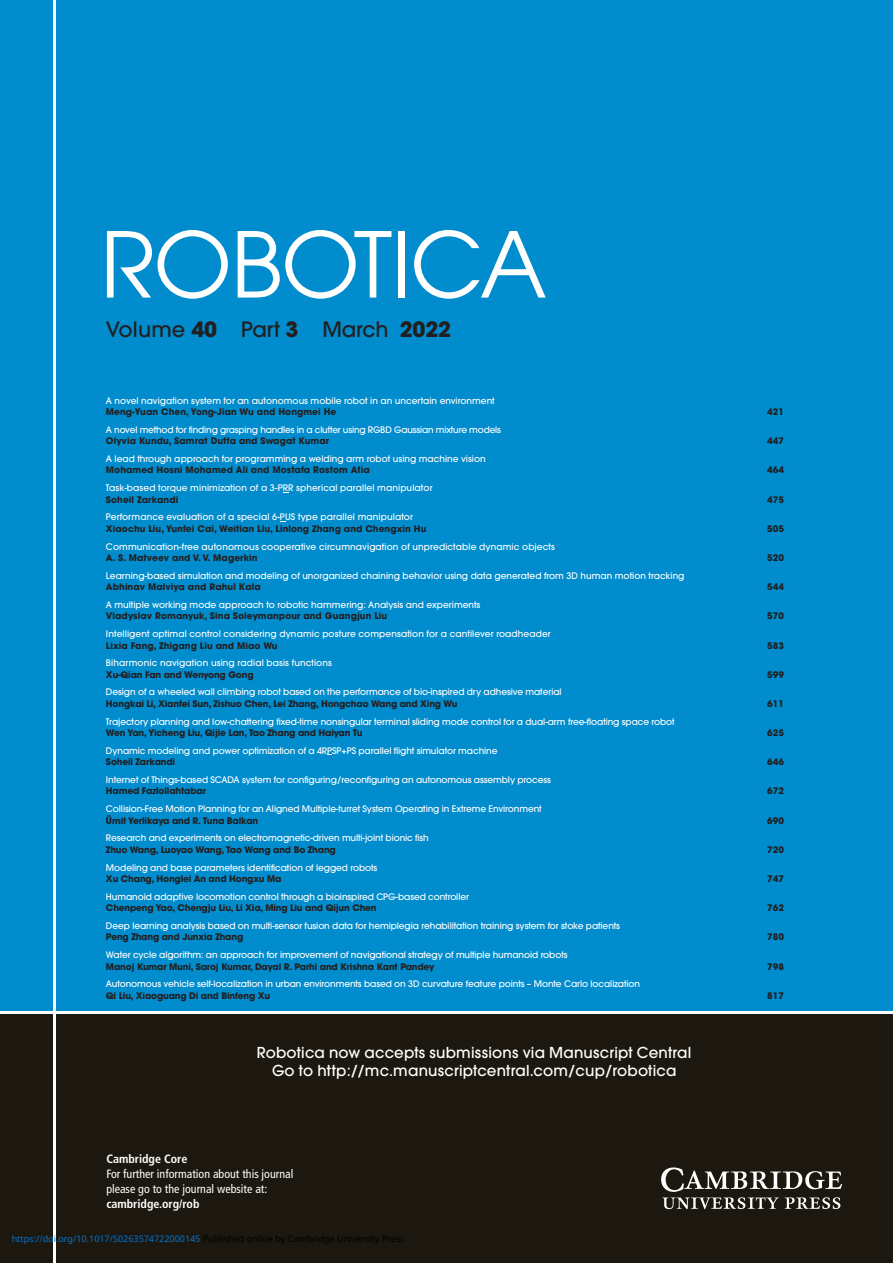
<style>
.page{position:relative;width:893px;height:1263px;background:#fff}
.page>*{position:absolute;margin:0;border:0;box-sizing:border-box;transform-origin:0 0}
.t1{font:90px "Avant Garde";letter-spacing:-.015em;color:#fff}
.t2{font:500 21px "Avant Garde";letter-spacing:-.01em;color:#231f20}
.t3{font:500 15px/18px "Avant Garde";letter-spacing:.01em;color:#fff;text-align:center}
.t4{font:condensed 12px/15px "Frutiger";color:#fff}
.t5{font:700 condensed 12px "Frutiger";color:#fff}
.t6{font:500 9px "Avant Garde";letter-spacing:-.01em;color:#fff}
.t7{font:700 9px "Avant Garde";letter-spacing:-.015em;color:#231f20}
.t8{font:500 9px "Avant Garde";letter-spacing:.01em;color:#fff}
.t9{font:700 9px "Avant Garde";letter-spacing:.01em;color:#231f20}
.t10{font:9px "Noto Sans";color:#0172cf}
.s1{font-weight:700}
.s2{color:#000}
</style>
<div class="page">
<div style="left:0;top:988px;width:893px;height:275px;background:#1d180f"></div>
<div style="left:0;top:0;width:893px;height:1014px;background:#008ccd"></div>
<hr style="left:0;top:1011px;width:893px;height:3px;background:#fff">
<hr style="left:53px;top:0;width:2px;height:1263px;background:#fff">
<svg style="left:661px;top:1167px;width:181px;height:42px"></svg>
<h1 class="t1" style="left:100px;top:208px;width:448px">ROBOTICA</h1>
<h2 class="t2" style="left:106px;top:317px;width:347px">Volume <span class="s1">40</span> Part <span class="s1">3</span> March <span class="s1">2022</span></h2>
<p class="t6" style="left:106px;top:395px;width:390px">A novel navigation system for an autonomous mobile robot in an uncertain environment</p>
<p class="t9" style="left:106px;top:406px;width:232px">Meng-Yuan Chen, Yong-Jian Wu and Hongmei He</p>
<p class="t7" style="left:767px;top:406px;width:18px">421</p>
<p class="t6" style="left:106px;top:424px;width:397px">A novel method for finding grasping handles in a clutter using RGBD Gaussian mixture models</p>
<p class="t9" style="left:106px;top:435px;width:225px">Olyvia Kundu, Samrat Dutta and Swagat Kumar</p>
<p class="t7" style="left:767px;top:435px;width:18px">447</p>
<p class="t6" style="left:106px;top:453px;width:381px">A lead through approach for programming a welding arm robot using machine vision</p>
<p class="t9" style="left:106px;top:464px;width:265px">Mohamed Hosni Mohamed Ali and Mostafa Rostom Atia</p>
<p class="t7" style="left:767px;top:464px;width:18px">464</p>
<p class="t8" style="left:106px;top:482px;width:328px">Task-based torque minimization of a 3-PRR spherical parallel manipulator</p>
<p class="t9" style="left:106px;top:493px;width:74px">Soheil Zarkandi</p>
<p class="t7" style="left:767px;top:493px;width:18px">475</p>
<p class="t8" style="left:106px;top:511px;width:308px">Performance evaluation of a special 6-PUS type parallel manipulator</p>
<p class="t9" style="left:106px;top:523px;width:322px">Xiaochu Liu, Yunfei Cai, Weitian Liu, Linlong Zhang and Chengxin Hu</p>
<p class="t7" style="left:767px;top:523px;width:18px">505</p>
<p class="t8" style="left:106px;top:541px;width:450px">Communication-free autonomous cooperative circumnavigation of unpredictable dynamic objects</p>
<p class="t9" style="left:106px;top:552px;width:153px">A. S. Matveev and V. V. Magerkin</p>
<p class="t7" style="left:767px;top:552px;width:18px">520</p>
<p class="t6" style="left:106px;top:570px;width:580px">Learning-based simulation and modeling of unorganized chaining behavior using data generated from 3D human motion tracking</p>
<p class="t9" style="left:106px;top:581px;width:156px">Abhinav Malviya and Rahul Kala</p>
<p class="t7" style="left:767px;top:581px;width:18px">544</p>
<p class="t6" style="left:106px;top:599px;width:376px">A multiple working mode approach to robotic hammering: Analysis and experiments</p>
<p class="t9" style="left:106px;top:610px;width:283px">Vladyslav Romanyuk, Sina Soleymanpour and Guangjun Liu</p>
<p class="t7" style="left:767px;top:610px;width:18px">570</p>
<p class="t8" style="left:106px;top:628px;width:446px">Intelligent optimal control considering dynamic posture compensation for a cantilever roadheader</p>
<p class="t9" style="left:106px;top:639px;width:173px">Lixia Fang, Zhigang Liu and Miao Wu</p>
<p class="t7" style="left:767px;top:639px;width:18px">583</p>
<p class="t8" style="left:106px;top:657px;width:227px">Biharmonic navigation using radial basis functions</p>
<p class="t7" style="left:106px;top:668px;width:149px">Xu-Qian Fan and Wenyong Gong</p>
<p class="t7" style="left:767px;top:668px;width:18px">599</p>
<p class="t6" style="left:106px;top:687px;width:457px">Design of a wheeled wall climbing robot based on the performance of bio-inspired dry adhesive material</p>
<p class="t7" style="left:106px;top:698px;width:353px">Hongkai Li, Xianfei Sun, Zishuo Chen, Lei Zhang, Hongchao Wang and Xing Wu</p>
<p class="t7" style="left:767px;top:698px;width:18px">611</p>
<p class="t6" style="left:106px;top:716px;width:570px">Trajectory planning and low-chattering fixed-time nonsingular terminal sliding mode control for a dual-arm free-floating space robot</p>
<p class="t7" style="left:106px;top:727px;width:258px">Wen Yan, Yicheng Liu, Qijie Lan, Tao Zhang and Haiyan Tu</p>
<p class="t7" style="left:767px;top:727px;width:18px">625</p>
<p class="t6" style="left:106px;top:745px;width:393px">Dynamic modeling and power optimization of a 4RPSP+PS parallel flight simulator machine</p>
<p class="t7" style="left:106px;top:756px;width:71px">Soheil Zarkandi</p>
<p class="t7" style="left:767px;top:756px;width:18px">646</p>
<p class="t6" style="left:106px;top:774px;width:446px">Internet of Things-based SCADA system for configuring/reconfiguring an autonomous assembly process</p>
<p class="t7" style="left:106px;top:785px;width:101px">Hamed Fazlollahtabar</p>
<p class="t7" style="left:767px;top:785px;width:18px">672</p>
<p class="t6" style="left:106px;top:803px;width:437px">Collision-Free Motion Planning for an Aligned Multiple-turret System Operating in Extreme Environment</p>
<p class="t7" style="left:106px;top:814px;width:154px">Ümit Yerlikaya and R. Tuna Balkan</p>
<p class="t7" style="left:767px;top:814px;width:18px">690</p>
<p class="t6" style="left:106px;top:832px;width:324px">Research and experiments on electromagnetic-driven multi-joint bionic fish</p>
<p class="t7" style="left:106px;top:844px;width:231px">Zhuo Wang, Luoyao Wang, Tao Wang and Bo Zhang</p>
<p class="t7" style="left:767px;top:844px;width:18px">720</p>
<p class="t6" style="left:106px;top:862px;width:273px">Modeling and base parameters identification of legged robots</p>
<p class="t7" style="left:106px;top:873px;width:177px">Xu Chang, Honglei An and Hongxu Ma</p>
<p class="t7" style="left:767px;top:873px;width:18px">747</p>
<p class="t6" style="left:106px;top:891px;width:364px">Humanoid adaptive locomotion control through a bioinspired CPG-based controller</p>
<p class="t7" style="left:106px;top:902px;width:272px">Chenpeng Yao, Chengju Liu, Li Xia, Ming Liu and Qijun Chen</p>
<p class="t7" style="left:767px;top:902px;width:18px">762</p>
<p class="t6" style="left:106px;top:920px;width:516px">Deep learning analysis based on multi-sensor fusion data for hemiplegia rehabilitation training system for stoke patients</p>
<p class="t7" style="left:106px;top:931px;width:139px">Peng Zhang and Junxia Zhang</p>
<p class="t7" style="left:767px;top:931px;width:18px">780</p>
<p class="t6" style="left:106px;top:949px;width:463px">Water cycle algorithm: an approach for improvement of navigational strategy of multiple humanoid robots</p>
<p class="t7" style="left:106px;top:960px;width:330px">Manoj Kumar Muni, Saroj Kumar, Dayal R. Parhi and Krishna Kant Pandey</p>
<p class="t7" style="left:767px;top:960px;width:18px">798</p>
<p class="t6" style="left:106px;top:978px;width:536px">Autonomous vehicle self-localization in urban environments based on 3D curvature feature points – Monte Carlo localization</p>
<p class="t7" style="left:106px;top:989px;width:166px">Qi Liu, Xiaoguang Di and Binfeng Xu</p>
<p class="t7" style="left:767px;top:989px;width:18px">817</p>
<h3 class="t3" style="left:257px;top:1043px;width:436px">Robotica now accepts submissions via Manuscript Central<br>Go to http://mc.manuscriptcentral.com/cup/robotica</h3>
<h3 class="t5" style="left:106px;top:1152px;width:83px">Cambridge Core</h3>
<h3 class="t4" style="left:106px;top:1167px;width:189px">For further information about this journal please go to the journal website at:</h3>
<h3 class="t5" style="left:106px;top:1197px;width:95px">cambridge.org/rob</h3>
<p class="t10" style="left:12px;top:1232px;width:394px">https://doi.org/10.1017/S0263574722000145 <span class="s2">Published online by Cambridge University Press</span></p>
</div>
